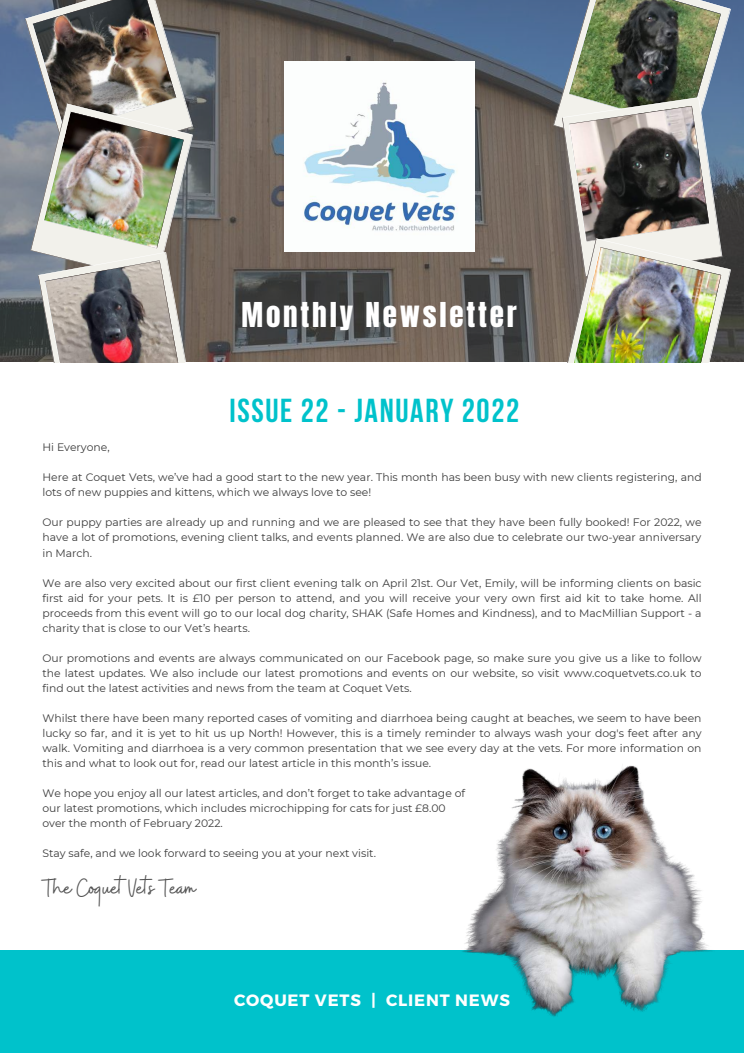
<style>
.page{position:relative;width:744px;height:1053px;background:#fff}
.page>*{position:absolute;margin:0;border:0;box-sizing:border-box;transform-origin:0 0}
.t1{font:700 33.08px "Bebas Neue";letter-spacing:.05em;color:#00c2cb}
.t2{font:29.12px "Anton";letter-spacing:.095em;color:#fff}
.t3{font:26px "Buffalo";color:#545454}
.t4{font:700 16.4px "Montserrat";letter-spacing:.05em;color:#fff}
.t5{font:10.8px/15px "Montserrat";color:#3b3b3b;text-align:justify}
</style>
<div class="page">
<svg style="left:0;top:0;width:744px;height:362px;background:#605f61"></svg>
<img style="left:553px;top:0;width:178px;height:277px">
<img style="left:284px;top:62px;width:190px;height:190px">
<img style="left:560px;top:238px;width:171px;height:124px">
<img style="left:25px;top:0;width:168px;height:362px">
<div style="left:0;top:950px;width:744px;height:102px;background:#00c2cb"></div>
<img style="left:462px;top:765px;width:250px;height:252px">
<h2 class="t2" style="left:242px;top:293px;width:277px">Monthly Newsletter</h2>
<h1 class="t1" style="left:229px;top:397px;width:291px">ISSUE 22 - JANUARY 2022</h1>
<p class="t5" style="left:42px;top:440px;width:69px">Hi Everyone,</p>
<p class="t5" style="left:42px;top:470px;width:661px">Here at Coquet Vets, we’ve had a good start to the new year. This month has been busy with new clients registering, and lots of new puppies and kittens, which we always love to see!</p>
<p class="t5" style="left:42px;top:515px;width:661px">Our puppy parties are already up and running and we are pleased to see that they have been fully booked! For 2022, we have a lot of promotions, evening client talks, and events planned. We are also due to celebrate our two-year anniversary in March.</p>
<p class="t5" style="left:42px;top:575px;width:661px">We are also very excited about our first client evening talk on April 21st. Our Vet, Emily, will be informing clients on basic first aid for your pets. It is £10 per person to attend, and you will receive your very own first aid kit to take home. All proceeds from this event will go to our local dog charity, SHAK (Safe Homes and Kindness), and to MacMillian Support - a charity that is close to our Vet’s hearts.</p>
<p class="t5" style="left:42px;top:650px;width:661px">Our promotions and events are always communicated on our Facebook page, so make sure you give us a like to follow the latest updates. We also include our latest promotions and events on our website, so visit www.coquetvets.co.uk to find out the latest activities and news from the team at Coquet Vets.</p>
<p class="t5" style="left:42px;top:710px;width:661px">Whilst there have been many reported cases of vomiting and diarrhoea being caught at beaches, we seem to have been lucky so far, and it is yet to hit us up North! However, this is a timely reminder to always wash your dog's feet after any walk. Vomiting and diarrhoea is a very common presentation that we see every day at the vets. For more information on this and what to look out for, read our latest article in this month’s issue.</p>
<p class="t5" style="left:42px;top:785px;width:424px;text-align:left">We hope you enjoy all our latest articles, and don’t forget to take advantage of our latest promotions, which includes microchipping for cats for just £8.00 over the month of February 2022.</p>
<p class="t5" style="left:42px;top:845px;width:335px">Stay safe, and we look forward to seeing you at your next visit.</p>
<h3 class="t3" style="left:42px;top:871px;width:155px">The Coquet Vets Team</h3>
<h3 class="t4" style="left:234px;top:989px;width:277px">COQUET VETS | CLIENT NEWS</h3>
</div>
